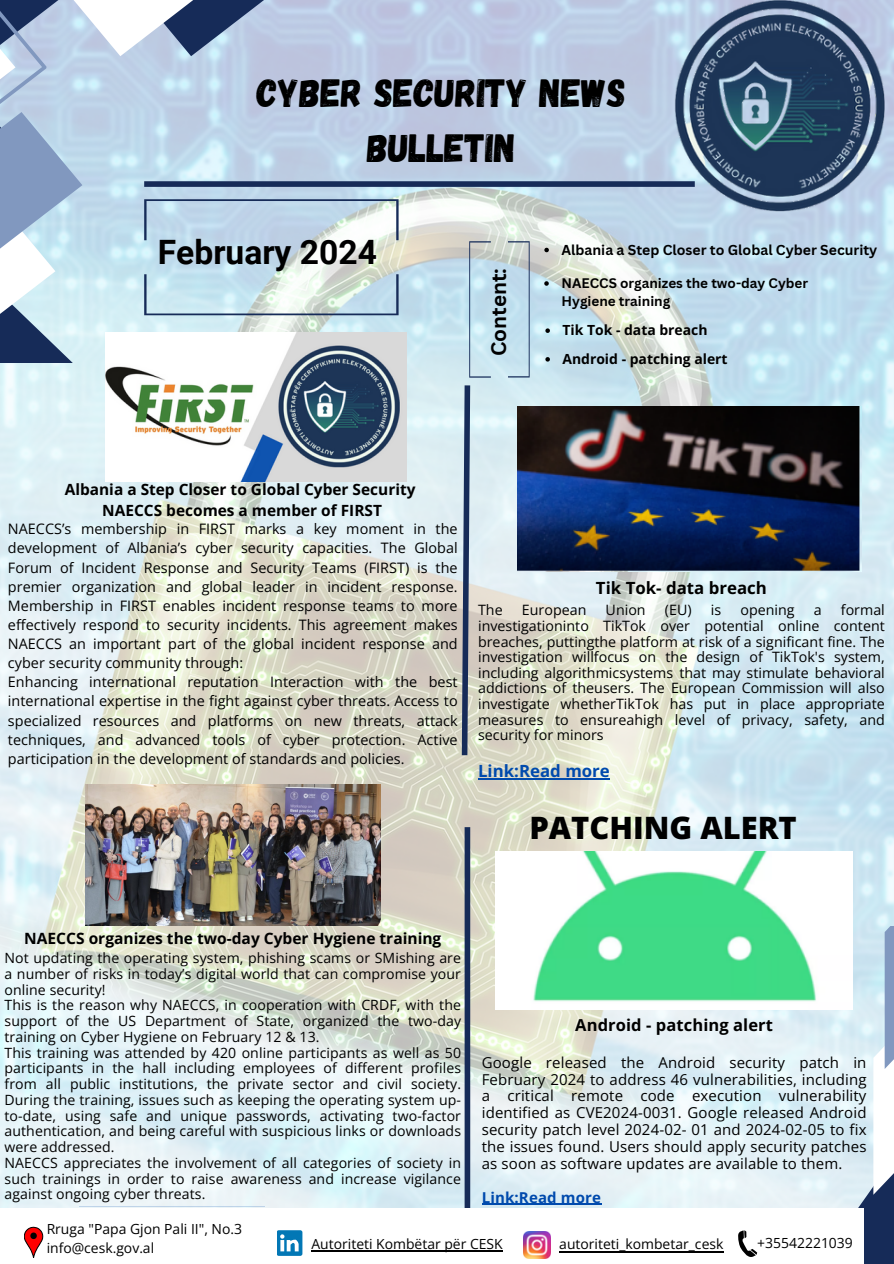
<style>
.page{position:relative;width:894px;height:1264px;background:#fff}
.page>*{position:absolute;margin:0;border:0;box-sizing:border-box;transform-origin:0 0}
.t1{font:39.3px/54px "Gagalin";color:#000;text-align:center}
.t2{font:700 33.6px "Roboto";color:#000}
.t3{font:800 30.9px "Open Sans";color:#000}
.t4{font:700 20.55px "Canva Sans";color:#000}
.t5{font:700 16.8px "Open Sans";color:#000}
.t6{font:700 16.8px "Open Sans";color:#004aad}
.t7{font:700 16.5px "Open Sans";letter-spacing:.005em;color:#000}
.t8{font:700 15.6px "Open Sans";color:#000}
.t9{font:700 15.45px/21.3px "Open Sans";color:#000;text-align:center}
.t10{font:15px/16.8px "Open Sans";letter-spacing:.01em;color:#000;text-align:justify}
.t11{font:700 15px "Open Sans";letter-spacing:.01em;color:#004aad}
.t12{font:14.4px/19.2px "Open Sans";color:#000}
.t13{font:14.25px/15.6px "Open Sans";color:#000;text-align:justify}
.t14{font:14.1px/15.8px "Open Sans";letter-spacing:.005em;color:#000}
.t15{font:13.95px/19.2px "Open Sans";color:#000}
.t16{font:700 13.95px "Canva Sans";color:#000}
.t17{font:700 13.95px/28.7px "Open Sans";color:#000}
.t18{font:700 13.5px/18px "Canva Sans";color:#000}
</style>
<div class="page">
<img style="left:0;top:0;width:893px;height:1208px">
<svg style="left:0;top:0;width:322px;height:363px;background:#b6c5da"></svg>
<svg style="left:0;top:0;width:251px;height:340px;background:#bcd3e4"></svg>
<svg style="left:0;top:0;width:82px;height:275px;background:#a9bed7"></svg>
<div style="left:464px;top:827px;width:6px;height:394px;background:#162b58"></div>
<img style="left:674px;top:0;width:210px;height:212px">
<svg style="left:560px;top:1122px;width:41px;height:86px;background:#e5f0f5"></svg>
<svg style="left:601px;top:1010px;width:110px;height:198px;background:#e4f1f5"></svg>
<svg style="left:711px;top:926px;width:182px;height:337px;background:#d3e3ec"></svg>
<hr style="left:80px;top:1205px;width:185px;height:1px;background:#004aad">
<svg style="left:459px;top:241px;width:31px;height:520px;background:#bac8cf"></svg>
<svg style="left:507px;top:241px;width:22px;height:136px;background:#bfd8e4"></svg>
<div style="left:0;top:1208px;width:863px;height:55px;background:#fff"></div>
<svg style="left:24px;top:1226px;width:19px;height:32px"></svg>
<img style="left:523px;top:1231px;width:27px;height:26px">
<hr style="left:311px;top:1250px;width:191px;height:1px;background:#000">
<svg style="left:277px;top:1230px;width:25px;height:25px"></svg>
<div style="left:144px;top:181px;width:550px;height:6px;background:#162b58"></div>
<svg style="left:738px;top:1230px;width:19px;height:27px"></svg>
<hr style="left:559px;top:1251px;width:164px;height:1px;background:#000">
<svg style="left:144px;top:199px;width:254px;height:41px;background:#bed1e1"></svg>
<svg style="left:144px;top:274px;width:254px;height:41px;background:#c6dce1"></svg>
<img style="left:86px;top:784px;width:295px;height:141px">
<img style="left:517px;top:407px;width:343px;height:164px">
<img style="left:495px;top:851px;width:357px;height:158px">
<img style="left:105px;top:332px;width:301px;height:149px">
<svg style="left:544px;top:248px;width:4px;height:4px"></svg>
<svg style="left:544px;top:281px;width:4px;height:5px"></svg>
<svg style="left:545px;top:328px;width:4px;height:5px"></svg>
<svg style="left:545px;top:357px;width:4px;height:4px"></svg>
<hr style="left:478px;top:778px;width:36px;height:1px;background:#004aad">
<hr style="left:519px;top:778px;width:90px;height:1px;background:#004aad">
<hr style="left:481px;top:1203px;width:33px;height:1px;background:#004aad">
<svg style="left:514px;top:1203px;width:15px;height:1px"></svg>
<hr style="left:529px;top:1203px;width:72px;height:1px;background:#004aad">
<h1 class="t1" style="left:257px;top:65px;width:370px">CYBER SECURITY NEWS<br>BULLETIN</h1>
<h2 class="t2" style="left:158px;top:233px;width:220px">February 2024</h2>
<h3 class="t4" style="left:484px;top:356px;width:90px;rotate:-90deg">Content:</h3>
<p class="t16" style="left:561px;top:239px;width:317px">Albania a Step Closer to Global Cyber Security</p>
<p class="t18" style="left:561px;top:274px;width:248px">NAECCS organizes the two-day Cyber<br>Hygiene training</p>
<p class="t17" style="left:562px;top:315px;width:167px">Tik Tok - data breach<br>Android - patching alert</p>
<p class="t9" style="left:65px;top:478px;width:352px">Albania a Step Closer to Global Cyber Security<br>NAECCS becomes a member of FIRST</p>
<p class="t12" style="left:8px;top:519px;width:451px">NAECCS’s membership in FIRST marks a key moment in the development of Albania’s cyber security capacities. The Global Forum of Incident Response and Security Teams (FIRST) is the premier organization and global leader in incident response.<br>Membership in FIRST enables incident response teams to more effectively respond to security incidents. This agreement makes NAECCS an important part of the global incident response and cyber security community through:<br>Enhancing international reputation Interaction with the best international expertise in the fight against cyber threats. Access to specialized resources and platforms on new threats, attack techniques, and advanced tools of cyber protection. Active participation in the development of standards and policies.</p>
<p class="t5" style="left:595px;top:576px;width:172px">Tik Tok- data breach</p>
<p class="t13" style="left:478px;top:602px;width:408px;text-indent:363px">formal investigationinto TikTok over potential online content breaches, puttingthe platform at risk of a significant fine. The investigation willfocus on the design of TikTok's system, including algorithmicsystems that may stimulate behavioral addictions of theusers. The European Commission will also investigate whetherTikTok has put in place appropriate measures to ensureahigh level of privacy, safety, and security for minors</p>
<p class="t6" style="left:478px;top:758px;width:133px">Link:Read more</p>
<p class="t13" style="left:478px;top:602px;width:26px">The</p>
<p class="t13" style="left:521px;top:602px;width:66px">European</p>
<p class="t13" style="left:605px;top:602px;width:42px">Union</p>
<p class="t13" style="left:664px;top:602px;width:58px">(EU) is</p>
<p class="t13" style="left:740px;top:602px;width:56px">opening</p>
<p class="t13" style="left:813px;top:602px;width:9px">a</p>
<h3 class="t3" style="left:529px;top:806px;width:269px">PATCHING ALERT</h3>
<p class="t8" style="left:24px;top:927px;width:418px">NAECCS organizes the two-day Cyber Hygiene training</p>
<p class="t14" style="left:5px;top:949px;width:458px">Not updating the operating system, phishing scams or SMishing are a number of risks in today’s digital world that can compromise your online security!<br>This is the reason why NAECCS, in cooperation with CRDF, with the support of the US Department of State, organized the two-day training on Cyber Hygiene on February 12 &amp; 13.<br>This training was attended by 420 online participants as well as 50 participants in the hall including employees of different profiles from all public institutions, the private sector and civil society.<br>During the training, issues such as keeping the operating system up&shy;to-date, using safe and unique passwords, activating two-factor authentication, and being careful with suspicious links or downloads were addressed.<br>NAECCS appreciates the involvement of all categories of society in such trainings in order to raise awareness and increase vigilance against ongoing cyber threats.</p>
<p class="t7" style="left:575px;top:1012px;width:199px">Android - patching alert</p>
<p class="t10" style="left:481px;top:1053px;width:386px">Google released the Android security patch in February 2024 to address 46 vulnerabilities, including a critical remote code execution vulnerability identified as CVE2024-0031. Google released Android security patch level 2024-02- 01 and 2024-02-05 to fix the issues found. Users should apply security patches as soon as software updates are available to them.</p>
<p class="t11" style="left:481px;top:1186px;width:121px">Link:Read more</p>
<p class="t15" style="left:47px;top:1219px;width:197px">Rruga "Papa Gjon Pali II", No.3 info@cesk.gov.al</p>
<p class="t15" style="left:311px;top:1233px;width:193px">Autoriteti Kombëtar për CESK</p>
<p class="t15" style="left:559px;top:1233px;width:166px">autoriteti_kombetar_cesk</p>
<p class="t15" style="left:757px;top:1232px;width:97px">+35542221039</p>
</div>
